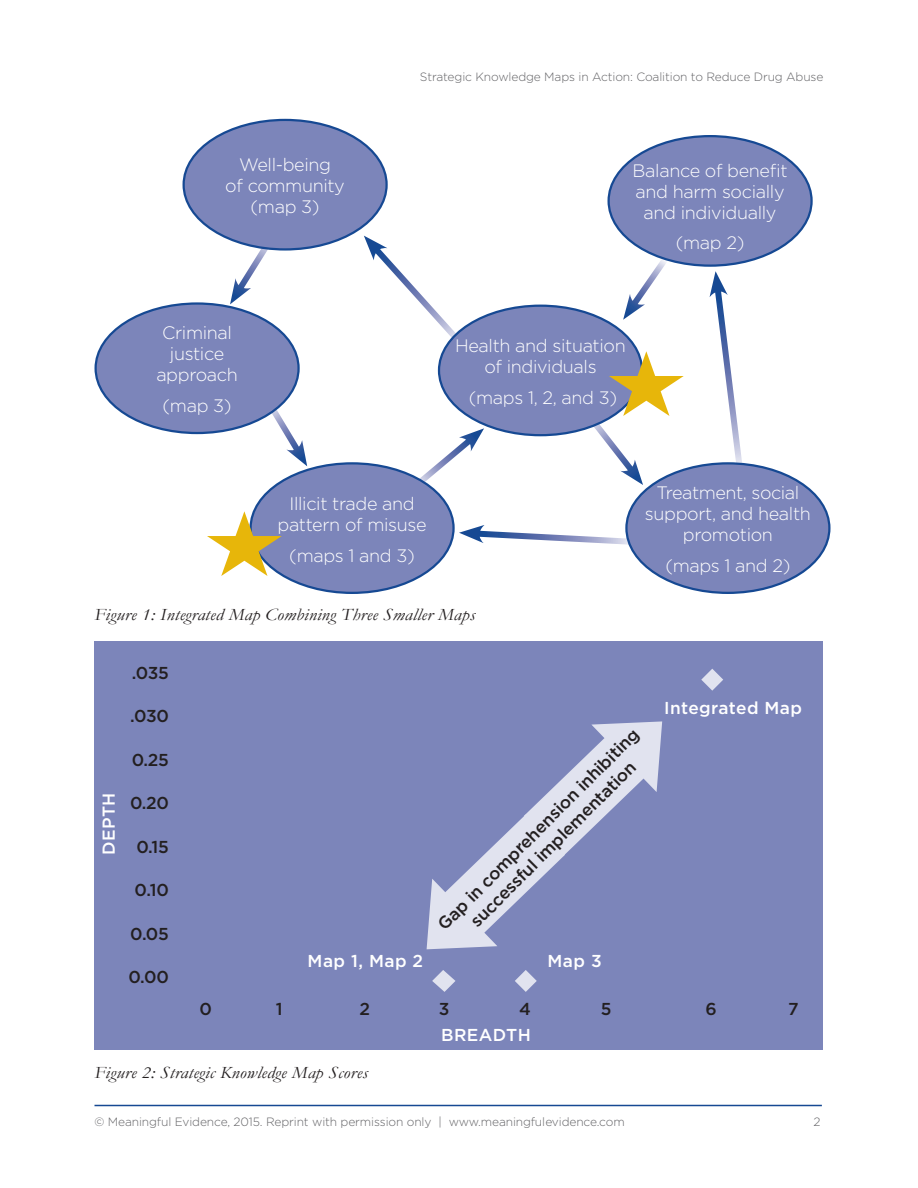
<style>
.page{position:relative;width:918px;height:1188px;background:#fff}
.page>*{position:absolute;margin:0;border:0;box-sizing:border-box;transform-origin:0 0}
.t1{font:300 18px/21px "Gotham";letter-spacing:-.02em;color:#fff;text-align:center}
.t2{font:500 17.25px/21px "Gotham";letter-spacing:-.02em;color:#231f20;text-align:center}
.t3{font:italic 17.25px "Garamond";letter-spacing:.01em;color:#231f20;scale:1.1 1}
.t4{font:500 17.25px "Gotham";letter-spacing:.025em;color:#fff}
.t5{font:300 12px "Gotham";letter-spacing:-.01em;color:#636366}
</style>
<div class="page">
<hr style="left:94px;top:1105px;width:728px;height:1px;background:#164993">
<svg style="left:710px;top:271px;width:33px;height:192px"></svg>
<svg style="left:623px;top:251px;width:51px;height:69px"></svg>
<div style="left:609px;top:136px;width:203px;height:130px;background:#7c85ba;border-radius:50%"></div>
<svg style="left:459px;top:525px;width:172px;height:23px"></svg>
<svg style="left:364px;top:236px;width:106px;height:117px"></svg>
<svg style="left:406px;top:428px;width:78px;height:67px"></svg>
<svg style="left:230px;top:239px;width:38px;height:65px"></svg>
<svg style="left:261px;top:395px;width:47px;height:71px"></svg>
<div style="left:184px;top:120px;width:203px;height:129px;background:#7c85ba;border-radius:50%"></div>
<div style="left:96px;top:304px;width:203px;height:129px;background:#7c85ba;border-radius:50%"></div>
<div style="left:251px;top:463px;width:203px;height:130px;background:#7c85ba;border-radius:50%"></div>
<div style="left:439px;top:306px;width:203px;height:129px;background:#7c85ba;border-radius:50%"></div>
<div style="left:626px;top:463px;width:203px;height:130px;background:#7c85ba;border-radius:50%"></div>
<div style="left:94px;top:642px;width:729px;height:408px;background:#7c85ba"></div>
<svg style="left:701px;top:669px;width:22px;height:22px"></svg>
<svg style="left:515px;top:970px;width:22px;height:22px"></svg>
<svg style="left:432px;top:970px;width:24px;height:22px"></svg>
<svg style="left:427px;top:721px;width:235px;height:228px;background:#9ca3cb"></svg>
<svg style="left:581px;top:351px;width:103px;height:134px"></svg>
<svg style="left:207px;top:511px;width:75px;height:65px"></svg>
<p class="t1" style="left:225px;top:154px;width:121px">Well-being<br>of community (map 3)</p>
<p class="t1" style="left:156px;top:322px;width:83px">Criminal justice approach</p>
<p class="t1" style="left:163px;top:395px;width:71px">(map 3)</p>
<p class="t5" style="left:420px;top:71px;width:405px">Strategic Knowledge Maps in Action: Coalition to Reduce Drug Abuse</p>
<p class="t1" style="left:633px;top:159px;width:156px">Balance of benefit and harm socially and individually</p>
<p class="t1" style="left:676px;top:232px;width:70px">(map 2)</p>
<p class="t1" style="left:455px;top:335px;width:172px">Health and situation of individuals</p>
<p class="t1" style="left:469px;top:387px;width:150px">(maps 1, 2, and 3)</p>
<p class="t1" style="left:278px;top:493px;width:151px">Illicit trade and pattern of misuse</p>
<p class="t1" style="left:289px;top:544px;width:127px">(maps 1 and 3)</p>
<p class="t3" style="left:94px;top:605px;width:348px">Figure 1: Integrated Map Combining Three Smaller Maps</p>
<p class="t1" style="left:645px;top:482px;width:167px">Treatment, social support, and health promotion</p>
<p class="t1" style="left:665px;top:555px;width:127px">(maps 1 and 2)</p>
<p class="t4" style="left:99px;top:855px;width:64px;rotate:-90deg">DEPTH</p>
<p class="t2" style="left:132px;top:662px;width:38px">.035</p>
<p class="t2" style="left:130px;top:705px;width:40px">.030</p>
<p class="t2" style="left:132px;top:749px;width:39px">0.25</p>
<p class="t2" style="left:130px;top:792px;width:40px">0.20</p>
<p class="t2" style="left:136px;top:836px;width:34px">0.15</p>
<p class="t2" style="left:135px;top:879px;width:36px">0.10</p>
<p class="t2" style="left:130px;top:923px;width:40px">0.05</p>
<p class="t2" style="left:128px;top:966px;width:42px">0.00</p>
<p class="t2" style="left:433px;top:919px;width:278px;rotate:-45deg">Gap in comprehension inhibiting successful implementation</p>
<p class="t4" style="left:308px;top:951px;width:117px">Map 1, Map 2</p>
<p class="t4" style="left:548px;top:951px;width:56px">Map 3</p>
<p class="t4" style="left:664px;top:698px;width:139px">Integrated Map</p>
<p class="t2" style="left:199px;top:998px;width:14px">0</p>
<p class="t2" style="left:276px;top:998px;width:8px">1</p>
<p class="t2" style="left:359px;top:998px;width:12px">2</p>
<p class="t2" style="left:439px;top:998px;width:12px">3</p>
<p class="t2" style="left:519px;top:998px;width:13px">4</p>
<p class="t2" style="left:601px;top:998px;width:12px">5</p>
<p class="t2" style="left:706px;top:998px;width:13px">6</p>
<p class="t2" style="left:788px;top:998px;width:12px">7</p>
<p class="t4" style="left:441px;top:1025px;width:91px">BREADTH</p>
<p class="t3" style="left:94px;top:1062px;width:250px">Figure 2: Strategic Knowledge Map Scores</p>
<p class="t5" style="left:94px;top:1115px;width:532px">© Meaningful Evidence, 2015. Reprint with permission only | www.meaningfulevidence.com</p>
<p class="t5" style="left:813px;top:1115px;width:9px">2</p>
</div>
